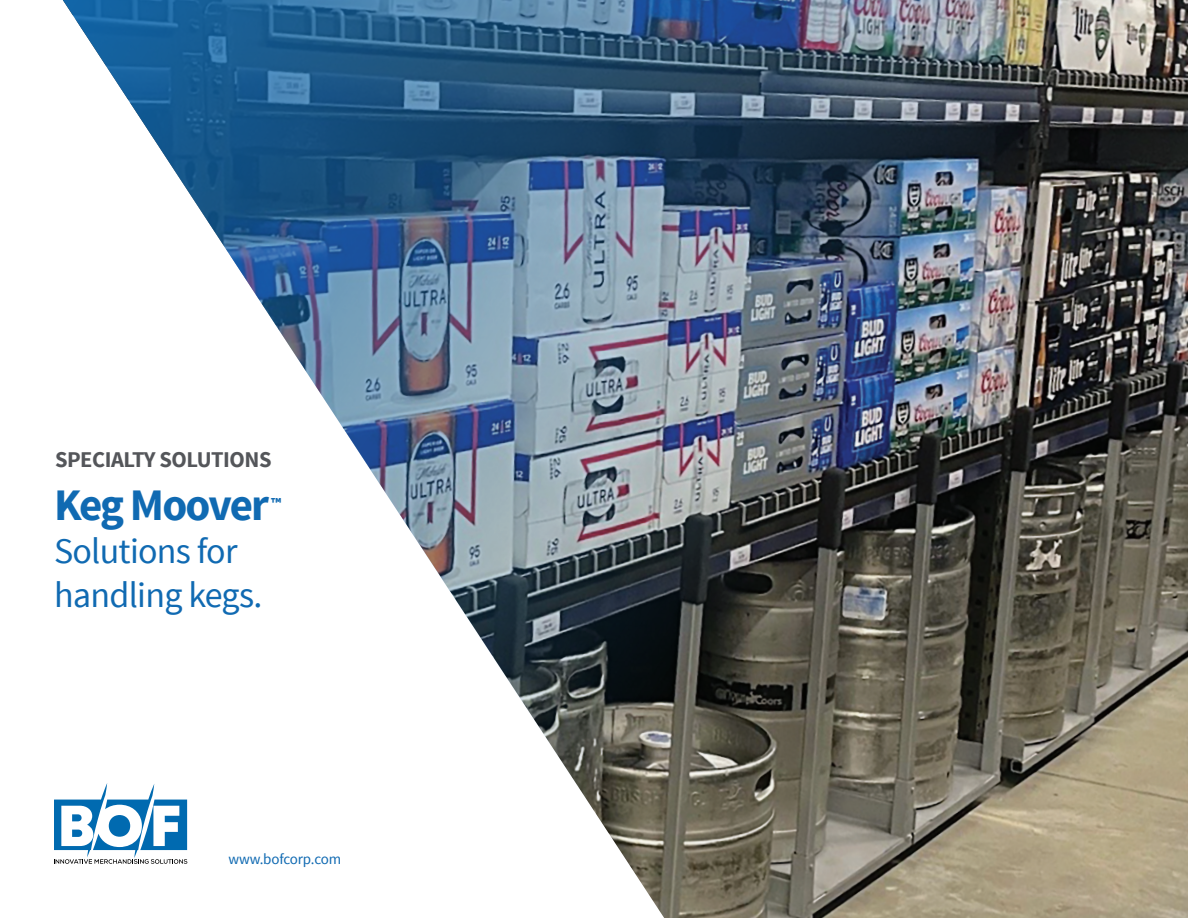
<style>
.page{position:relative;width:1188px;height:918px;background:#fff}
.page>*{position:absolute;margin:0;border:0;box-sizing:border-box;transform-origin:0 0}
.t1{font:700 45px "Source Sans Pro";letter-spacing:-.05em;color:#106ab2}
.t2{font:36px/43.5px "Source Sans Pro";letter-spacing:-.02em;color:#106ab2}
.t3{font:700 22.5px "Source Sans Pro";letter-spacing:-.02em;color:#54565a}
.t4{font:15px "Source Sans Pro";letter-spacing:-.01em;color:#106ab2}
.t5{font:700 14.85px "Source Sans Pro";color:#106ab2}
</style>
<div class="page">
<img style="left:63px;top:0;width:1125px;height:918px">
<svg style="left:54px;top:783px;width:133px;height:81px"></svg>
<p class="t3" style="left:55px;top:445px;width:218px">SPECIALTY SOLUTIONS</p>
<p class="t1" style="left:54px;top:476px;width:217px">Keg Moover</p>
<p class="t5" style="left:271px;top:493px;width:12px">™</p>
<p class="t2" style="left:54px;top:530px;width:210px">Solutions for handling kegs.</p>
<p class="t4" style="left:228px;top:850px;width:114px">www.bofcorp.com</p>
</div>
